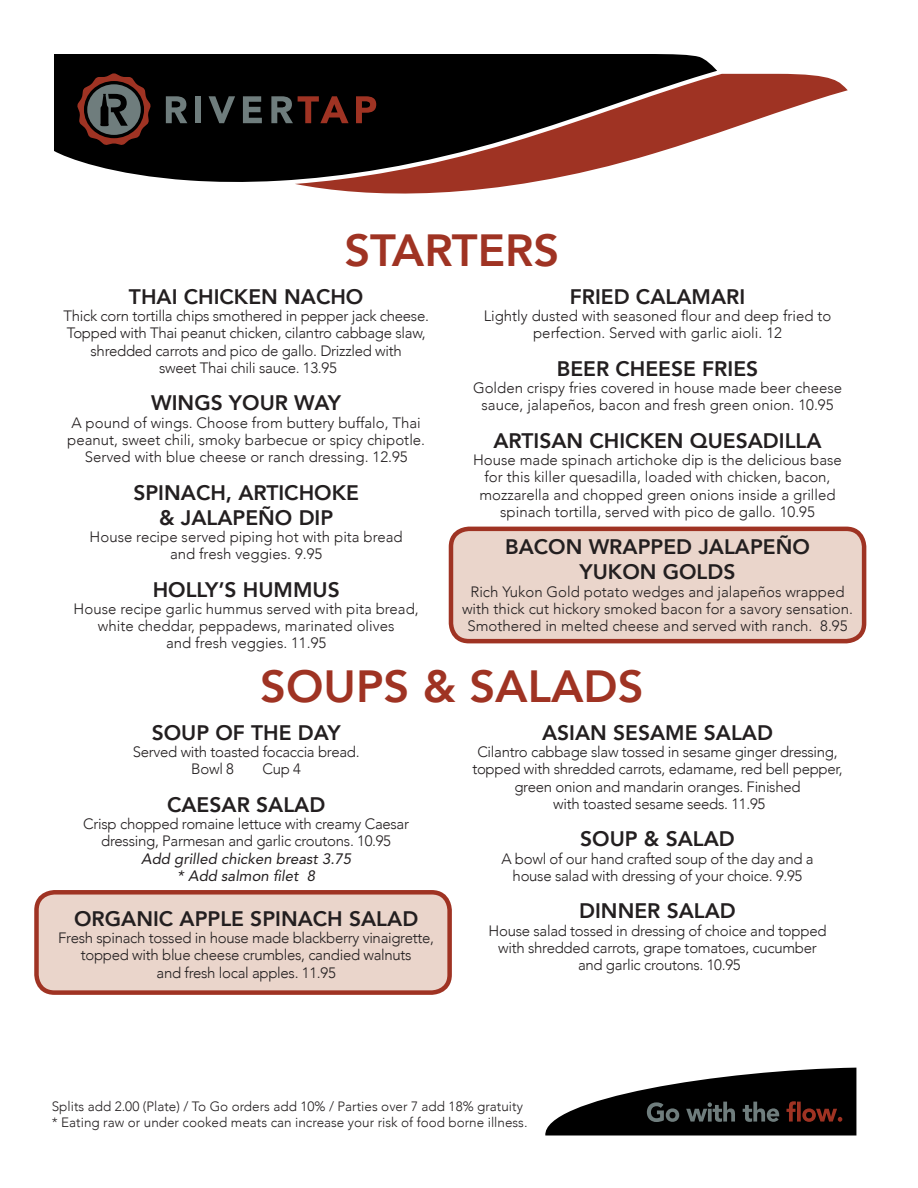
<style>
.page{position:relative;width:918px;height:1188px;background:#fff}
.page>*{position:absolute;margin:0;border:0;box-sizing:border-box;transform-origin:0 0}
.t1{font:800 45px "Avenir";color:#9f3323}
.t2{font:800 21px/25.2px "Avenir";color:#231f20;text-align:center}
.t3{font:300 15px/17.2px "Avenir";color:#231f20;text-align:center}
.t4{font:300 15px/17.2px "Avenir";letter-spacing:-.02em;color:#231f20;text-align:center}
.t5{font:italic 15px "Avenir";color:#231f20}
.t6{font:300 13.5px/16.2px "Avenir";color:#231f20}
</style>
<div class="page">
<div style="left:451px;top:529px;width:413px;height:112px;background:#ead5cb;border-radius:18px"></div>
<div style="left:449px;top:527px;width:417px;height:116px;border:4px solid #9f3323;border-radius:18px"></div>
<div style="left:36px;top:892px;width:414px;height:101px;background:#ead5cb;border-radius:18px"></div>
<div style="left:34px;top:890px;width:418px;height:105px;border:4px solid #9f3323;border-radius:18px"></div>
<svg style="left:295px;top:74px;width:553px;height:120px"></svg>
<svg style="left:54px;top:54px;width:663px;height:129px;background:#392421"></svg>
<svg style="left:356px;top:96px;width:20px;height:27px"></svg>
<svg style="left:166px;top:96px;width:21px;height:27px"></svg>
<div style="left:195px;top:96px;width:6px;height:27px;background:#6f7d7d"></div>
<svg style="left:209px;top:96px;width:26px;height:27px"></svg>
<svg style="left:243px;top:96px;width:19px;height:27px"></svg>
<svg style="left:271px;top:96px;width:78px;height:27px;background:#402520"></svg>
<svg style="left:77px;top:73px;width:74px;height:72px;background:#46322e"></svg>
<svg style="left:545px;top:1068px;width:311px;height:68px"></svg>
<p class="t1" style="left:344px;top:216px;width:217px">STARTERS</p>
<p class="t2" style="left:129px;top:284px;width:236px">THAI CHICKEN NACHO</p>
<p class="t4" style="left:63px;top:307px;width:367px">Thick corn tortilla chips smothered in pepper jack cheese.<br>Topped with Thai peanut chicken, cilantro cabbage slaw, shredded carrots and pico de gallo. Drizzled with</p>
<p class="t4" style="left:159px;top:359px;width:179px">sweet Thai chili sauce. 13.95</p>
<p class="t2" style="left:151px;top:390px;width:192px">WINGS YOUR WAY</p>
<p class="t3" style="left:67px;top:414px;width:359px">A pound of wings. Choose from buttery buffalo, Thai peanut, sweet chili, smoky barbecue or spicy chipotle.<br>Served with blue cheese or ranch dressing. 12.95</p>
<p class="t2" style="left:133px;top:480px;width:227px">SPINACH, ARTICHOKE &amp; JALAPEÑO DIP</p>
<p class="t3" style="left:90px;top:528px;width:315px">House recipe served piping hot with pita bread and fresh veggies. 9.95</p>
<p class="t2" style="left:153px;top:577px;width:189px">HOLLY’S HUMMUS</p>
<p class="t3" style="left:74px;top:600px;width:347px">House recipe garlic hummus served with pita bread, white cheddar, peppadews, marinated olives<br>and fresh veggies. 11.95</p>
<p class="t2" style="left:570px;top:284px;width:177px">FRIED CALAMARI</p>
<p class="t3" style="left:484px;top:307px;width:349px">Lightly dusted with seasoned flour and deep fried to perfection. Served with garlic aioli. 12</p>
<p class="t2" style="left:557px;top:356px;width:203px">BEER CHEESE FRIES</p>
<p class="t3" style="left:473px;top:379px;width:371px">Golden crispy fries covered in house made beer cheese sauce, jalapeños, bacon and fresh green onion. 10.95</p>
<p class="t2" style="left:493px;top:428px;width:330px">ARTISAN CHICKEN QUESADILLA</p>
<p class="t3" style="left:473px;top:451px;width:370px">House made spinach artichoke dip is the delicious base for this killer quesadilla, loaded with chicken, bacon, mozzarella and chopped green onions inside a grilled spinach tortilla, served with pico de gallo. 10.95</p>
<p class="t2" style="left:505px;top:534px;width:306px">BACON WRAPPED JALAPEÑO<br>YUKON GOLDS</p>
<p class="t3" style="left:462px;top:583px;width:393px">Rich Yukon Gold potato wedges and jalapeños wrapped with thick cut hickory smoked bacon for a savory sensation.<br>Smothered in melted cheese and served with ranch. 8.95</p>
<p class="t1" style="left:260px;top:652px;width:385px">SOUPS &amp; SALADS</p>
<p class="t2" style="left:152px;top:720px;width:190px">SOUP OF THE DAY</p>
<p class="t4" style="left:133px;top:743px;width:228px">Served with toasted focaccia bread.</p>
<p class="t4" style="left:191px;top:761px;width:44px">Bowl 8</p>
<p class="t4" style="left:263px;top:761px;width:40px">Cup 4</p>
<p class="t2" style="left:167px;top:792px;width:160px">CAESAR SALAD</p>
<p class="t4" style="left:83px;top:815px;width:327px">Crisp chopped romaine lettuce with creamy Caesar</p>
<p class="t4" style="left:101px;top:833px;width:291px">dressing, Parmesan and garlic croutons. 10.95</p>
<p class="t5" style="left:141px;top:850px;width:212px">Add grilled chicken breast 3.75</p>
<p class="t5" style="left:177px;top:867px;width:139px">* Add salmon filet 8</p>
<p class="t2" style="left:74px;top:906px;width:346px">ORGANIC APPLE SPINACH SALAD</p>
<p class="t4" style="left:58px;top:929px;width:377px">Fresh spinach tossed in house made blackberry vinaigrette, topped with blue cheese crumbles, candied walnuts</p>
<p class="t4" style="left:157px;top:964px;width:181px">and fresh local apples. 11.95</p>
<p class="t2" style="left:542px;top:720px;width:232px">ASIAN SESAME SALAD</p>
<p class="t4" style="left:472px;top:743px;width:372px">Cilantro cabbage slaw tossed in sesame ginger dressing, topped with shredded carrots, edamame, red bell pepper, green onion and mandarin oranges. Finished</p>
<p class="t4" style="left:553px;top:795px;width:214px">with toasted sesame seeds. 11.95</p>
<p class="t2" style="left:580px;top:827px;width:156px">SOUP &amp; SALAD</p>
<p class="t4" style="left:501px;top:850px;width:314px">A bowl of our hand crafted soup of the day and a</p>
<p class="t4" style="left:513px;top:867px;width:291px">house salad with dressing of your choice. 9.95</p>
<p class="t2" style="left:579px;top:899px;width:158px">DINNER SALAD</p>
<p class="t4" style="left:489px;top:922px;width:339px">House salad tossed in dressing of choice and topped</p>
<p class="t4" style="left:498px;top:939px;width:320px">with shredded carrots, grape tomatoes, cucumber</p>
<p class="t4" style="left:578px;top:956px;width:164px">and garlic croutons. 10.95</p>
<p class="t6" style="left:52px;top:1098px;width:477px">Splits add 2.00 (Plate) / To Go orders add 10% / Parties over 7 add 18% gratuity * Eating raw or under cooked meats can increase your risk of food borne illness.</p>
</div>
